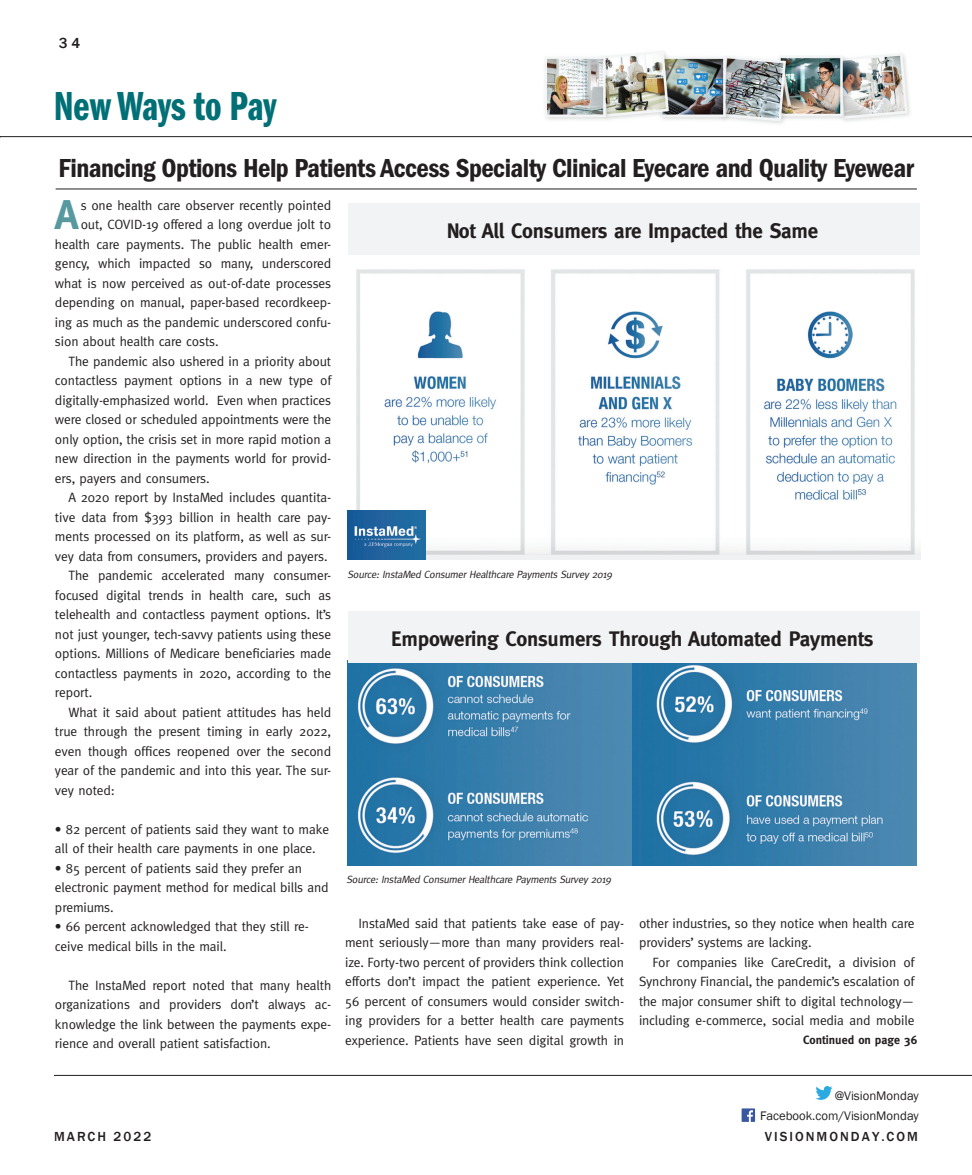
<style>
.page{position:relative;width:972px;height:1175px;background:#fff}
.page>*{position:absolute;margin:0;border:0;box-sizing:border-box;transform-origin:0 0}
.t1{font:42px "Franklin Gothic Demi Cmpr";letter-spacing:-.01em;color:#007076}
.t2{font:700 41.55px "Meta";color:#5899a0}
.Blue_Tint_Box_Head_2{font:600 condensed 27px "Franklin Gothic";letter-spacing:-.02em;color:#231f20}
.Captions{font:700 21px "Meta";letter-spacing:-.01em;color:#231f20}
.CATEGORY{font:500 15px "Franklin Gothic";color:#231f20}
.t3{font:13.5px/19.5px "Meta";letter-spacing:-.01em;color:#231f20;text-align:justify}
.CATEGORY-2{font:500 13.5px "Franklin Gothic";letter-spacing:.15em;color:#231f20}
.t4{font:12.75px "Franklin Gothic";color:#231f20}
.t5{font:700 12px "Meta";color:#231f20}
.t6{font:italic 10.5px "Meta";color:#231f20}
</style>
<div class="page">
<hr style="left:54px;top:1075px;width:918px;height:1px;background:#231f20">
<svg style="left:742px;top:1108px;width:13px;height:13px"></svg>
<svg style="left:815px;top:1086px;width:18px;height:13px"></svg>
<hr style="left:0;top:136px;width:972px;height:1px;background:#231f20">
<hr style="left:56px;top:189px;width:861px;height:1px;background:#231f20">
<img style="left:356px;top:269px;width:565px;height:286px">
<img style="left:348px;top:662px;width:284px;height:203px">
<svg style="left:632px;top:662px;width:285px;height:203px;background:#4687b1"></svg>
<div style="left:348px;top:203px;width:571px;height:51px;background:#f2f3f4"></div>
<div style="left:348px;top:611px;width:571px;height:51px;background:#f2f3f4"></div>
<img style="left:348px;top:510px;width:77px;height:49px">
<img style="left:545px;top:51px;width:365px;height:73px">
<p class="CATEGORY" style="left:59px;top:33px;width:23px">34</p>
<p class="t1" style="left:54px;top:83px;width:224px">New Ways to Pay</p>
<p class="Blue_Tint_Box_Head_2" style="left:59px;top:153px;width:857px">Financing Options Help Patients Access Specialty Clinical Eyecare and Quality Eyewear</p>
<p class="t2" style="left:55px;top:191px;width:25px">A</p>
<p class="t3" style="left:81px;top:195px;width:252px">s one health care observer recently pointed</p>
<p class="t3" style="left:81px;top:214px;width:252px">out, COVID-19 offered a long overdue jolt to</p>
<p class="t3" style="left:55px;top:234px;width:278px">health care payments. The public health emer-</p>
<p class="t3" style="left:55px;top:253px;width:278px">gency, which impacted so many, underscored</p>
<p class="t3" style="left:55px;top:273px;width:278px">what is now perceived as out-of-date processes</p>
<p class="t3" style="left:55px;top:292px;width:278px">depending on manual, paper-based recordkeep-</p>
<p class="t3" style="left:55px;top:312px;width:278px">ing as much as the pandemic underscored confu-</p>
<p class="t3" style="left:55px;top:331px;width:165px">sion about health care costs.</p>
<p class="t3" style="left:55px;top:351px;width:278px;text-indent:14px">The pandemic also ushered in a priority about contactless payment options in a new type of digitally-emphasized world. Even when practices were closed or scheduled appointments were the only option, the crisis set in more rapid motion a new direction in the payments world for provid&shy;ers, payers and consumers.</p>
<p class="t3" style="left:55px;top:487px;width:278px;text-indent:14px">A 2020 report by InstaMed includes quantita&shy;tive data from $393 billion in health care pay&shy;ments processed on its platform, as well as sur&shy;vey data from consumers, providers and payers.</p>
<p class="t3" style="left:55px;top:565px;width:278px;text-indent:14px">The pandemic accelerated many consumer&shy;focused digital trends in health care, such as telehealth and contactless payment options. It’s not just younger, tech-savvy patients using these options. Millions of Medicare beneficiaries made contactless payments in 2020, according to the report.</p>
<p class="t3" style="left:55px;top:702px;width:278px;text-indent:14px">What it said about patient attitudes has held true through the present timing in early 2022, even though offices reopened over the second year of the pandemic and into this year. The sur&shy;vey noted:</p>
<p class="t3" style="left:55px;top:819px;width:276px">• 82 percent of patients said they want to make all of their health care payments in one place.</p>
<p class="t3" style="left:55px;top:858px;width:275px;text-align:left">• 85 percent of patients said they prefer an electronic payment method for medical bills and premiums.</p>
<p class="t3" style="left:55px;top:916px;width:255px">• 66 percent acknowledged that they still re&shy;ceive medical bills in the mail.</p>
<p class="t3" style="left:55px;top:975px;width:278px;text-indent:14px">The InstaMed report noted that many health organizations and providers don’t always ac&shy;knowledge the link between the payments expe&shy;rience and overall patient satisfaction.</p>
<p class="Captions" style="left:447px;top:218px;width:373px">Not All Consumers are Impacted the Same</p>
<p class="t6" style="left:348px;top:568px;width:268px">Source: InstaMed Consumer Healthcare Payments Survey 2019</p>
<p class="Captions" style="left:391px;top:626px;width:484px">Empowering Consumers Through Automated Payments</p>
<p class="t6" style="left:346px;top:873px;width:268px">Source: InstaMed Consumer Healthcare Payments Survey 2019</p>
<p class="t3" style="left:345px;top:913px;width:281px;text-indent:14px">InstaMed said that patients take ease of pay&shy;ment seriously—more than many providers real&shy;ize. Forty-two percent of providers think collection efforts don’t impact the patient experience. Yet 56 percent of consumers would consider switch&shy;ing providers for a better health care payments experience. Patients have seen digital growth in</p>
<p class="t3" style="left:639px;top:913px;width:277px">other industries, so they notice when health care providers’ systems are lacking.</p>
<p class="t3" style="left:639px;top:952px;width:277px;text-indent:14px">For companies like CareCredit, a division of Synchrony Financial, the pandemic’s escalation of the major consumer shift to digital technology— including e-commerce, social media and mobile</p>
<p class="t5" style="left:803px;top:1033px;width:115px">Continued on page 36</p>
<p class="t4" style="left:835px;top:1087px;width:86px">@VisionMonday</p>
<p class="t4" style="left:760px;top:1107px;width:160px">Facebook.com/VisionMonday</p>
<p class="CATEGORY-2" style="left:54px;top:1128px;width:99px">MARCH 2022</p>
<p class="CATEGORY-2" style="left:765px;top:1128px;width:155px">VISIONMONDAY.COM</p>
</div>
